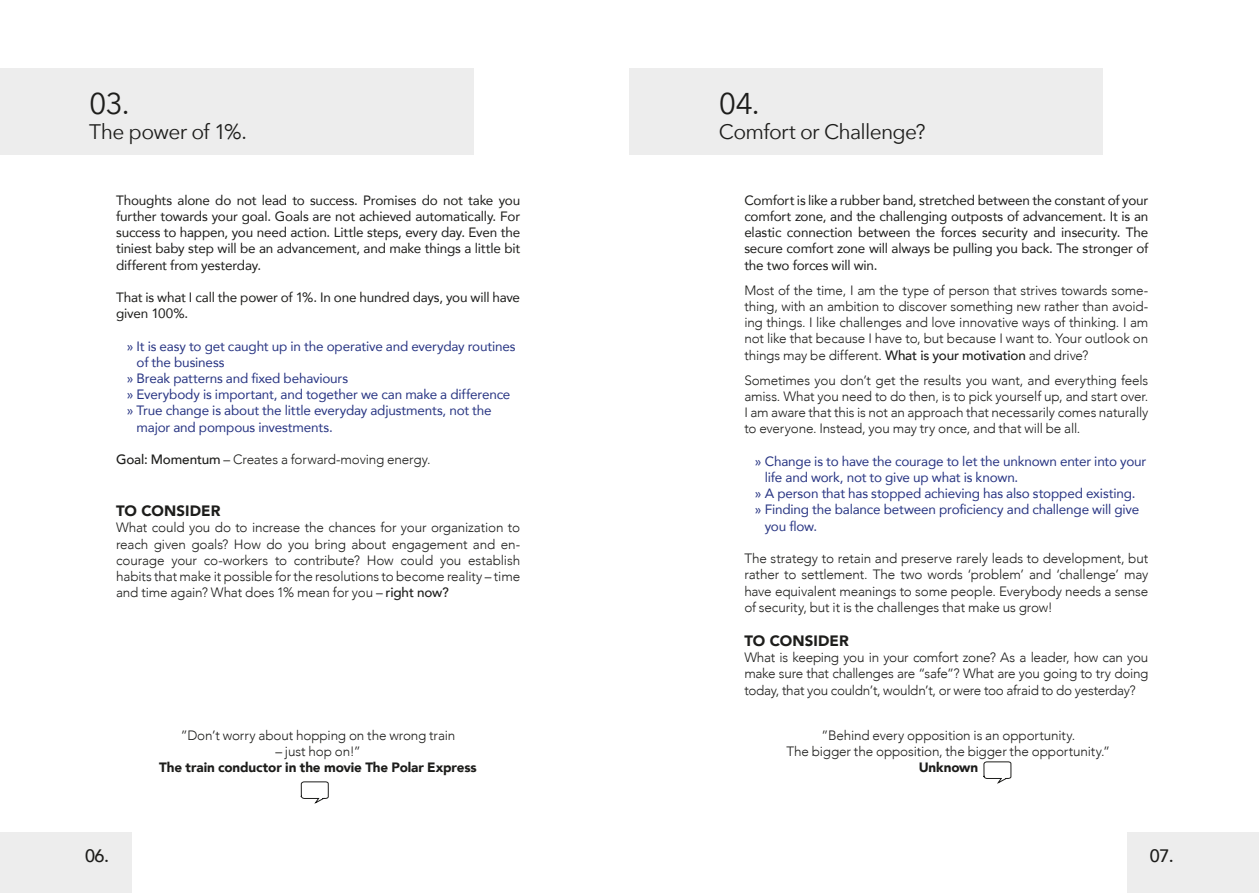
<style>
.page{position:relative;width:1259px;height:893px;background:#fff}
.page>*{position:absolute;margin:0;border:0;box-sizing:border-box;transform-origin:0 0}
.t1{font:30px "Avenir Next";color:#1d1d1b}
.t2{font:21px "Avenir Next";letter-spacing:-.03em;color:#1d1d1b}
.t3{font:500 18px "Avenir";color:#1d1d1b}
.t4{font:900 15px "Avenir";letter-spacing:.005em;color:#1d1d1b}
.t5{font:300 13.5px/16.2px "Avenir";letter-spacing:-.01em;color:#1d1d1b;text-align:justify}
.t6{font:13.5px/16.2px "Avenir";letter-spacing:-.015em;color:#1d1d1b;text-align:justify}
.t7{font:13.5px "Avenir";letter-spacing:-.015em;color:#283583}
.t8{font:900 13.5px "Avenir";letter-spacing:-.01em;color:#1d1d1b}
.s1{font-weight:500}
</style>
<div class="page">
<div style="left:0;top:832px;width:132px;height:61px;background:#ededed"></div>
<div style="left:629px;top:68px;width:474px;height:87px;background:#ededed"></div>
<div style="left:0;top:68px;width:474px;height:87px;background:#ededed"></div>
<div style="left:1127px;top:832px;width:132px;height:61px;background:#ededed"></div>
<svg style="left:300px;top:781px;width:29px;height:23px"></svg>
<svg style="left:983px;top:761px;width:28px;height:23px"></svg>
<h1 class="t1" style="left:89px;top:84px;width:42px">03.</h1>
<h2 class="t2" style="left:89px;top:118px;width:159px">The power of 1%.</h2>
<p class="t6" style="left:116px;top:192px;width:406px">Thoughts alone do not lead to success. Promises do not take you further towards your goal. Goals are not achieved automatically. For success to happen, you need action. Little steps, every day. Even the tiniest baby step will be an advancement, and make things a little bit different from yesterday.</p>
<p class="t6" style="left:116px;top:290px;width:405px">That is what I call the power of 1%. In one hundred days, you will have given 100%.</p>
<p class="t7" style="left:127px;top:337px;width:390px">» It is easy to get caught up in the operative and everyday routines</p>
<p class="t7" style="left:137px;top:353px;width:89px">of the business</p>
<p class="t7" style="left:127px;top:370px;width:223px">» Break patterns and fixed behaviours</p>
<p class="t7" style="left:127px;top:386px;width:385px">» Everybody is important, and together we can make a difference</p>
<p class="t7" style="left:127px;top:402px;width:366px">» True change is about the little everyday adjustments, not the</p>
<p class="t7" style="left:137px;top:418px;width:198px">major and pompous investments.</p>
<p class="t5" style="left:116px;top:452px;width:316px"><span class="s1">Goal: Momentum</span> – Creates a forward-moving energy.</p>
<p class="t4" style="left:116px;top:501px;width:106px">TO CONSIDER</p>
<p class="t5" style="left:116px;top:520px;width:406px">What could you do to increase the chances for your organization to reach given goals? How do you bring about engagement and en&shy;courage your co-workers to contribute? How could you establish habits that make it possible for the resolutions to become reality – time and time again? What does 1% mean for you – <span class="s1">right now?</span></p>
<p class="t5" style="left:181px;top:727px;width:276px">”Don’t worry about hopping on the wrong train</p>
<p class="t5" style="left:275px;top:744px;width:87px">– just hop on!”</p>
<p class="t8" style="left:159px;top:759px;width:319px">The train conductor in the movie The Polar Express</p>
<h1 class="t1" style="left:719px;top:84px;width:42px">04.</h1>
<h2 class="t2" style="left:719px;top:118px;width:208px">Comfort or Challenge?</h2>
<p class="t6" style="left:744px;top:192px;width:405px">Comfort is like a rubber band, stretched between the constant of your comfort zone, and the challenging outposts of advancement. It is an elastic connection between the forces security and insecurity. The secure comfort zone will always be pulling you back. The stronger of the two forces will win.</p>
<p class="t5" style="left:744px;top:282px;width:405px">Most of the time, I am the type of person that strives towards some&shy;thing, with an ambition to discover something new rather than avoid&shy;ing things. I like challenges and love innovative ways of thinking. I am not like that because I have to, but because I want to. Your outlook on things may be different. <span class="s1">What is your motivation</span> and drive?</p>
<p class="t5" style="left:744px;top:372px;width:405px">Sometimes you don’t get the results you want, and everything feels amiss. What you need to do then, is to pick yourself up, and start over.<br>I am aware that this is not an approach that necessarily comes naturally to everyone. Instead, you may try once, and that will be all.</p>
<p class="t7" style="left:755px;top:452px;width:393px">» Change is to have the courage to let the unknown enter into your</p>
<p class="t7" style="left:765px;top:469px;width:255px">life and work, not to give up what is known.</p>
<p class="t7" style="left:755px;top:485px;width:382px">» A person that has stopped achieving has also stopped existing.</p>
<p class="t7" style="left:755px;top:501px;width:386px">» Finding the balance between proficiency and challenge will give</p>
<p class="t7" style="left:765px;top:517px;width:54px">you flow.</p>
<p class="t5" style="left:744px;top:551px;width:405px">The strategy to retain and preserve rarely leads to development, but rather to settlement. The two words ‘problem’ and ‘challenge’ may have equivalent meanings to some people. Everybody needs a sense of security, but it is the challenges that make us grow!</p>
<p class="t4" style="left:744px;top:631px;width:106px">TO CONSIDER</p>
<p class="t5" style="left:744px;top:650px;width:405px">What is keeping you in your comfort zone? As a leader, how can you make sure that challenges are “safe”? What are you going to try doing today, that you couldn’t, wouldn’t, or were too afraid to do yesterday?</p>
<p class="t5" style="left:786px;top:727px;width:325px;text-align:center">”Behind every opposition is an opportunity.<br>The bigger the opposition, the bigger the opportunity.”</p>
<p class="t8" style="left:918px;top:759px;width:61px">Unknown</p>
<h3 class="t3" style="left:85px;top:844px;width:26px">06.</h3>
<h3 class="t3" style="left:1149px;top:844px;width:26px">07.</h3>
</div>
